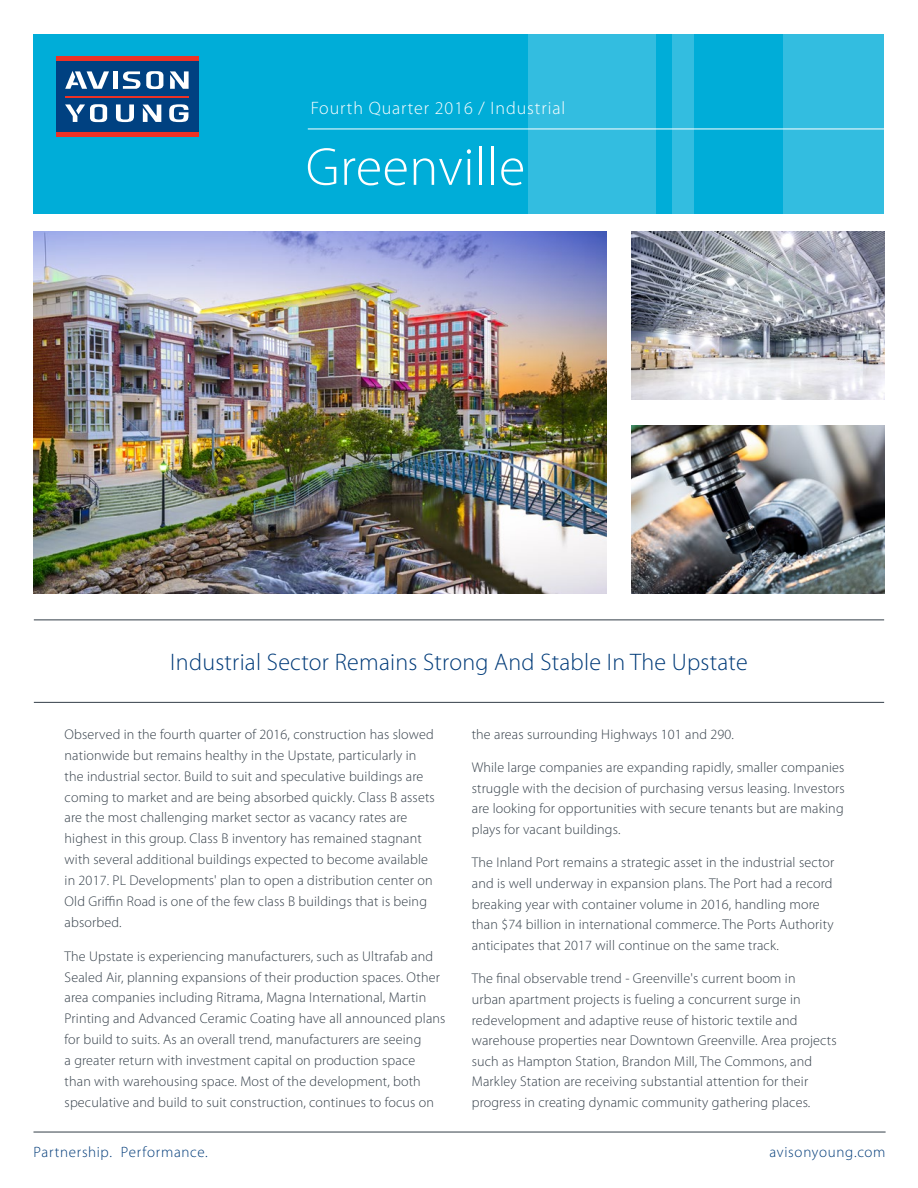
<style>
.page{position:relative;width:918px;height:1188px;background:#fff}
.page>*{position:absolute;margin:0;border:0;box-sizing:border-box;transform-origin:0 0}
.t1{font:300 54px "Myriad Pro";letter-spacing:.01em;color:#fff}
.t2{font:300 24px "Myriad Pro";letter-spacing:.01em;color:#003b79}
.t3{font:300 18px "Myriad Pro";letter-spacing:.05em;color:#fff}
.t4{font:300 15px "Myriad Pro";letter-spacing:.045em;color:#003b79}
.t5{font:300 14.1px/20.9px "Myriad Pro";letter-spacing:.01em;color:#333e48}
</style>
<div class="page">
<div style="left:34px;top:34px;width:850px;height:180px;background:#00add8"></div>
<div style="left:672px;top:34px;width:21px;height:180px;background:#33bde0"></div>
<div style="left:783px;top:34px;width:101px;height:180px;background:#33bde0"></div>
<div style="left:528px;top:34px;width:128px;height:180px;background:#33bde0"></div>
<div style="left:57px;top:61px;width:142px;height:72px;background:#004181"></div>
<div style="left:113px;top:71px;width:5px;height:18px;background:#fff"></div>
<svg style="left:170px;top:71px;width:19px;height:18px"></svg>
<svg style="left:123px;top:71px;width:41px;height:18px"></svg>
<svg style="left:143px;top:105px;width:18px;height:17px"></svg>
<svg style="left:65px;top:71px;width:44px;height:18px"></svg>
<svg style="left:65px;top:104px;width:43px;height:18px"></svg>
<svg style="left:116px;top:104px;width:18px;height:18px"></svg>
<svg style="left:169px;top:104px;width:19px;height:18px"></svg>
<hr style="left:57px;top:133px;width:142px;height:4px;background:#ee3124">
<hr style="left:57px;top:57px;width:142px;height:4px;background:#ee3124">
<hr style="left:65px;top:96px;width:124px;height:2px;background:#ee3124">
<hr style="left:308px;top:129px;width:584px;height:1px;background:#fff">
<hr style="left:33px;top:1132px;width:853px;height:1px;background:#333e48">
<img style="left:34px;top:231px;width:572px;height:363px">
<img style="left:632px;top:232px;width:252px;height:168px">
<img style="left:632px;top:426px;width:252px;height:168px">
<hr style="left:34px;top:620px;width:850px;height:1px;background:#333e48">
<hr style="left:34px;top:702px;width:850px;height:1px;background:#333e48">
<p class="t3" style="left:311px;top:97px;width:256px">Fourth Quarter 2016 / Industrial</p>
<h1 class="t1" style="left:306px;top:134px;width:221px">Greenville</h1>
<h2 class="t2" style="left:170px;top:648px;width:579px">Industrial Sector Remains Strong And Stable In The Upstate</h2>
<p class="t5" style="left:65px;top:724px;width:372px">Observed in the fourth quarter of 2016, construction has slowed nationwide but remains healthy in the Upstate, particularly in the industrial sector. Build to suit and speculative buildings are coming to market and are being absorbed quickly. Class B assets are the most challenging market sector as vacancy rates are highest in this group. Class B inventory has remained stagnant with several additional buildings expected to become available in 2017. PL Developments' plan to open a distribution center on Old Griffin Road is one of the few class B buildings that is being absorbed.</p>
<p class="t5" style="left:65px;top:945px;width:382px">The Upstate is experiencing manufacturers, such as Ultrafab and Sealed Air, planning expansions of their production spaces. Other area companies including Ritrama, Magna International, Martin Printing and Advanced Ceramic Coating have all announced plans for build to suits. As an overall trend, manufacturers are seeing<br>a greater return with investment capital on production space<br>than with warehousing space. Most of the development, both speculative and build to suit construction, continues to focus on</p>
<p class="t5" style="left:472px;top:724px;width:264px">the areas surrounding Highways 101 and 290.</p>
<p class="t5" style="left:472px;top:757px;width:374px;text-align:justify">While large companies are expanding rapidly, smaller companies struggle with the decision of purchasing versus leasing. Investors are looking for opportunities with secure tenants but are making plays for vacant buildings.</p>
<p class="t5" style="left:472px;top:852px;width:364px">The Inland Port remains a strategic asset in the industrial sector and is well underway in expansion plans. The Port had a record breaking year with container volume in 2016, handling more than $74 billion in international commerce. The Ports Authority anticipates that 2017 will continue on the same track.</p>
<p class="t5" style="left:472px;top:968px;width:366px">The final observable trend - Greenville's current boom in<br>urban apartment projects is fueling a concurrent surge in redevelopment and adaptive reuse of historic textile and warehouse properties near Downtown Greenville. Area projects such as Hampton Station, Brandon Mill, The Commons, and Markley Station are receiving substantial attention for their progress in creating dynamic community gathering places.</p>
<p class="t4" style="left:33px;top:1142px;width:176px">Partnership. Performance.</p>
<p class="t4" style="left:770px;top:1142px;width:117px">avisonyoung.com</p>
</div>
